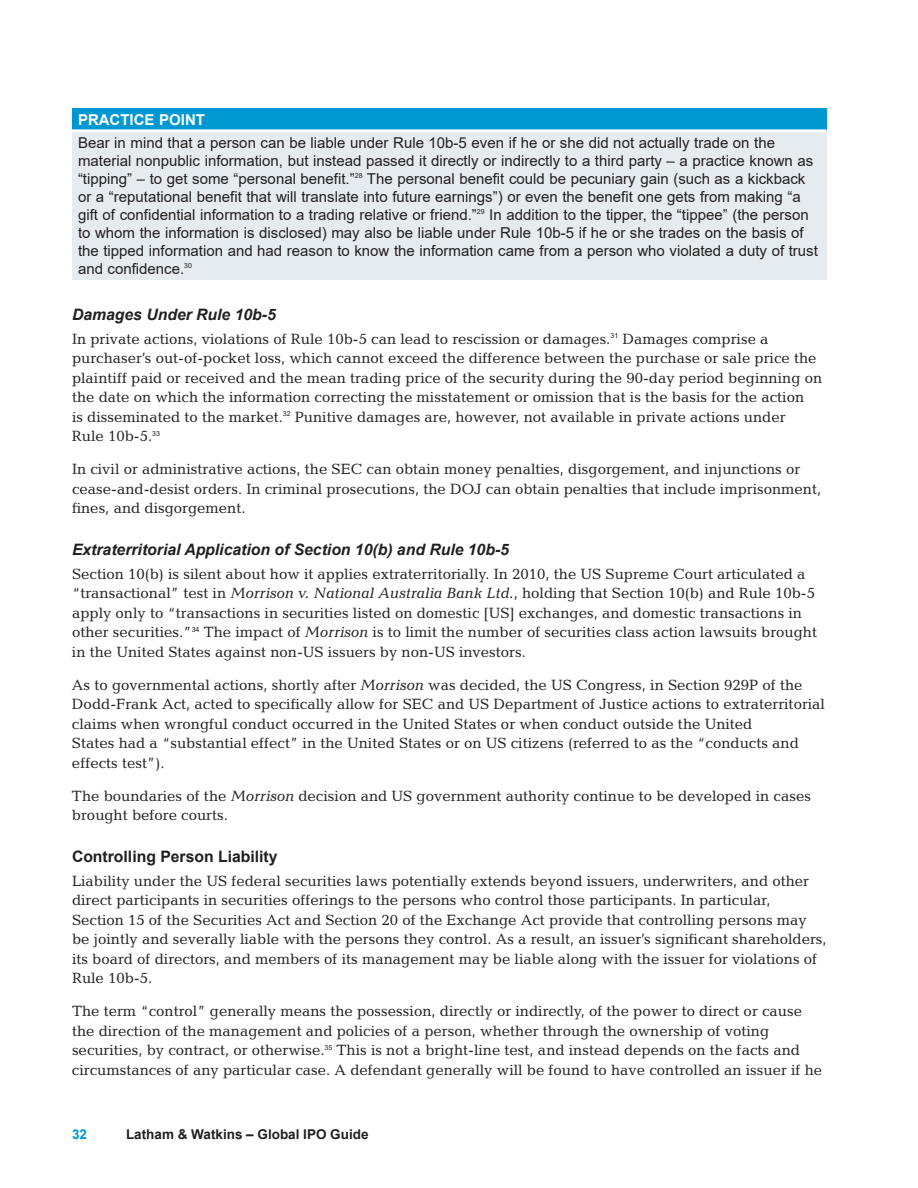
<style>
.page{position:relative;width:918px;height:1188px;background:#fff}
.page>*{position:absolute;margin:0;border:0;box-sizing:border-box;transform-origin:0 0}
.t1{font:italic 700 15.75px "Arial";color:#231f20}
.t2{font:700 15.75px "Arial";color:#231f20}
.t3{font:15px/19.5px "Candida Std";color:#231f20}
.t4{font:15px/18px "Arial";color:#231f20}
.t5{font:700 15px "Arial";color:#fff}
.t6{font:700 13.5px "Arial";color:#231f20}
.t7{font:700 13.5px "Arial";color:#0098d1}
.s1{font-style:italic}
</style>
<div class="page">
<div style="left:72px;top:108px;width:754px;height:23px;background:#0098d1"></div>
<div style="left:72px;top:131px;width:754px;height:149px;background:#e6ebf0"></div>
<hr style="left:72px;top:129px;width:754px;height:3px;background:#fff">
<p class="t5" style="left:78px;top:109px;width:129px">PRACTICE POINT</p>
<p class="t4" style="left:78px;top:133px;width:741px">Bear in mind that a person can be liable under Rule 10b-5 even if he or she did not actually trade on the material nonpublic information, but instead passed it directly or indirectly to a third party – a practice known as “tipping” – to get some “personal benefit.”<sup>28</sup> The personal benefit could be pecuniary gain (such as a kickback or a “reputational benefit that will translate into future earnings”) or even the benefit one gets from making “a gift of confidential information to a trading relative or friend.”<sup>29</sup> In addition to the tipper, the “tippee” (the person to whom the information is disclosed) may also be liable under Rule 10b-5 if he or she trades on the basis of the tipped information and had reason to know the information came from a person who violated a duty of trust and confidence.<sup>30</sup></p>
<p class="t1" style="left:72px;top:304px;width:205px">Damages Under Rule 10b-5</p>
<p class="t3" style="left:72px;top:329px;width:752px">In private actions, violations of Rule 10b-5 can lead to rescission or damages.<sup>31</sup> Damages comprise a purchaser’s out-of-pocket loss, which cannot exceed the difference between the purchase or sale price the plaintiff paid or received and the mean trading price of the security during the 90-day period beginning on the date on which the information correcting the misstatement or omission that is the basis for the action<br>is disseminated to the market.<sup>32</sup> Punitive damages are, however, not available in private actions under<br>Rule 10b-5.<sup>33</sup></p>
<p class="t3" style="left:72px;top:459px;width:751px">In civil or administrative actions, the SEC can obtain money penalties, disgorgement, and injunctions or cease-and-desist orders. In criminal prosecutions, the DOJ can obtain penalties that include imprisonment, fines, and disgorgement.</p>
<p class="t1" style="left:72px;top:539px;width:439px">Extraterritorial Application of Section 10(b) and Rule 10b-5</p>
<p class="t3" style="left:72px;top:564px;width:747px">Section 10(b) is silent about how it applies extraterritorially. In 2010, the US Supreme Court articulated a “transactional” test in <span class="s1">Morrison v. National Australia Bank Ltd.</span>, holding that Section 10(b) and Rule 10b-5 apply only to “transactions in securities listed on domestic [US] exchanges, and domestic transactions in other securities.”<sup>34</sup> The impact of <span class="s1">Morrison</span> is to limit the number of securities class action lawsuits brought in the United States against non-US issuers by non-US investors.</p>
<p class="t3" style="left:72px;top:675px;width:755px">As to governmental actions, shortly after <span class="s1">Morrison</span> was decided, the US Congress, in Section 929P of the Dodd-Frank Act, acted to specifically allow for SEC and US Department of Justice actions to extraterritorial claims when wrongful conduct occurred in the United States or when conduct outside the United<br>States had a “substantial effect” in the United States or on US citizens (referred to as the “conducts and effects test”).</p>
<p class="t3" style="left:72px;top:786px;width:741px">The boundaries of the <span class="s1">Morrison</span> decision and US government authority continue to be developed in cases brought before courts.</p>
<p class="t2" style="left:72px;top:845px;width:207px">Controlling Person Liability</p>
<p class="t3" style="left:72px;top:871px;width:756px">Liability under the US federal securities laws potentially extends beyond issuers, underwriters, and other direct participants in securities offerings to the persons who control those participants. In particular,<br>Section 15 of the Securities Act and Section 20 of the Exchange Act provide that controlling persons may be jointly and severally liable with the persons they control. As a result, an issuer’s significant shareholders, its board of directors, and members of its management may be liable along with the issuer for violations of Rule 10b-5.</p>
<p class="t3" style="left:72px;top:1001px;width:752px">The term “control” generally means the possession, directly or indirectly, of the power to direct or cause the direction of the management and policies of a person, whether through the ownership of voting securities, by contract, or otherwise.<sup>35</sup> This is not a bright-line test, and instead depends on the facts and circumstances of any particular case. A defendant generally will be found to have controlled an issuer if he</p>
<p class="t7" style="left:72px;top:1125px;width:17px">32</p>
<p class="t6" style="left:126px;top:1125px;width:244px">Latham &amp; Watkins – Global IPO Guide</p>
</div>
